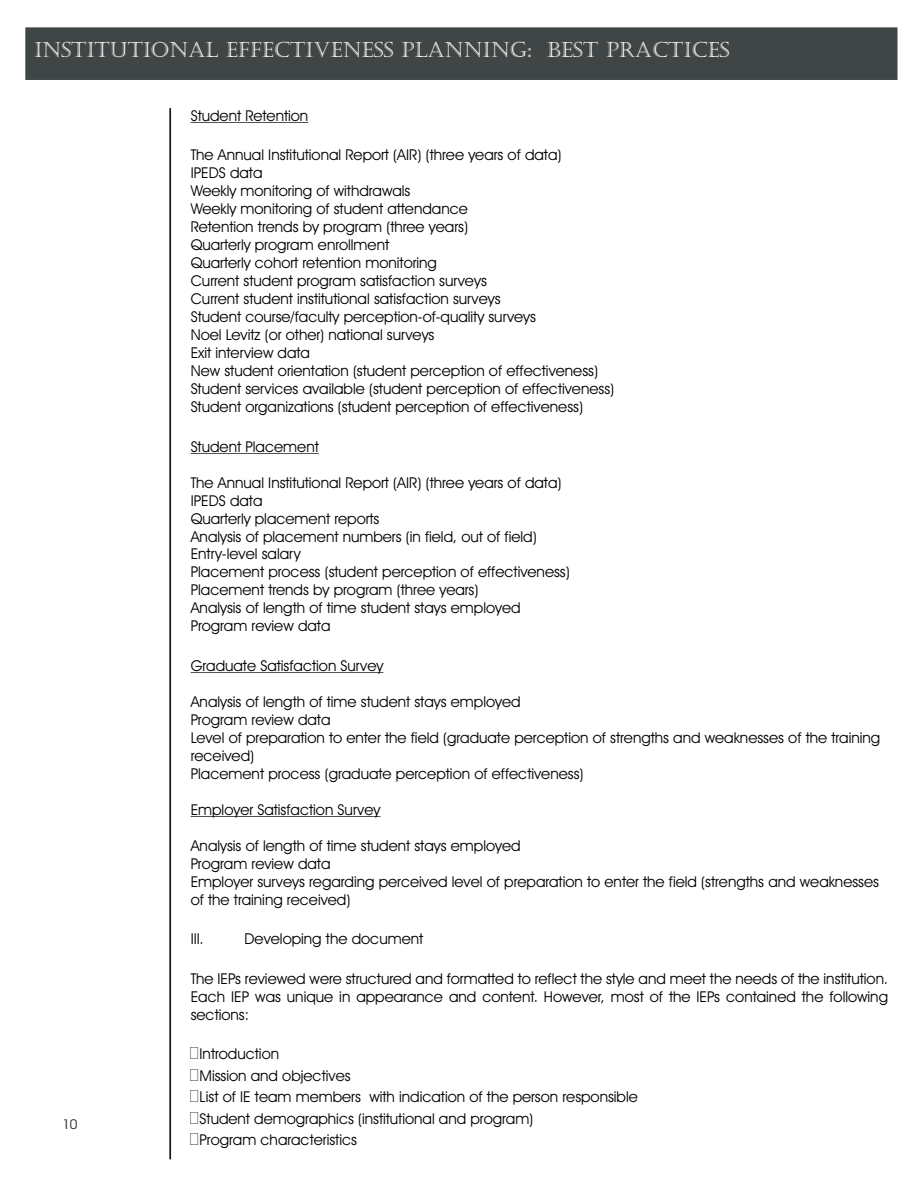
<style>
.page{position:relative;width:918px;height:1188px;background:#fff}
.page>*{position:absolute;margin:0;border:0;box-sizing:border-box;transform-origin:0 0}
.t1{font:21px "Castellar";color:#fff}
.t2{font:15px/18px "Avant Garde Bk BT";color:#000}
.t3{font:13.5px "Avant Garde Bk BT";color:#1f1a17}
</style>
<div class="page">
<hr style="left:191px;top:122px;width:117px;height:1px;background:#000">
<hr style="left:191px;top:453px;width:128px;height:1px;background:#000">
<hr style="left:191px;top:672px;width:192px;height:1px;background:#000">
<hr style="left:191px;top:816px;width:189px;height:1px;background:#000">
<div style="left:22px;top:24px;width:879px;height:59px;background:#404545;border:3px solid #fff"></div>
<svg style="left:169px;top:108px;width:3px;height:1052px;background:#7b7876"></svg>
<h1 class="t1" style="left:142px;top:27px;width:96px">HEADER</h1>
<h1 class="t1" style="left:34px;top:38px;width:697px">INSTITUTIONAL EFFECTIVENESS PLANNING: BEST PRACTICES</h1>
<p class="t3" style="left:62px;top:1119px;width:17px">10</p>
<p class="t2" style="left:191px;top:108px;width:119px">Student Retention</p>
<p class="t2" style="left:191px;top:147px;width:425px">The Annual Institutional Report (AIR) (three years of data)<br>IPEDS data<br>Weekly monitoring of withdrawals<br>Weekly monitoring of student attendance<br>Retention trends by program (three years)<br>Quarterly program enrollment<br>Quarterly cohort retention monitoring<br>Current student program satisfaction surveys<br>Current student institutional satisfaction surveys<br>Student course/faculty perception-of-quality surveys<br>Noel Levitz (or other) national surveys<br>Exit interview data<br>New student orientation (student perception of effectiveness)<br>Student services available (student perception of effectiveness)<br>Student organizations (student perception of effectiveness)</p>
<p class="t2" style="left:191px;top:439px;width:130px">Student Placement</p>
<p class="t2" style="left:191px;top:475px;width:381px">The Annual Institutional Report (AIR) (three years of data)<br>IPEDS data<br>Quarterly placement reports<br>Analysis of placement numbers (in field, out of field)<br>Entry-level salary<br>Placement process (student perception of effectiveness)<br>Placement trends by program (three years)<br>Analysis of length of time student stays employed Program review data</p>
<p class="t2" style="left:191px;top:658px;width:194px">Graduate Satisfaction Survey</p>
<p class="t2" style="left:191px;top:694px;width:691px">Analysis of length of time student stays employed<br>Program review data<br>Level of preparation to enter the field (graduate perception of strengths and weaknesses of the training received)<br>Placement process (graduate perception of effectiveness)</p>
<p class="t2" style="left:191px;top:802px;width:191px">Employer Satisfaction Survey</p>
<p class="t2" style="left:191px;top:838px;width:690px">Analysis of length of time student stays employed<br>Program review data<br>Employer surveys regarding perceived level of preparation to enter the field (strengths and weaknesses of the training received)</p>
<p class="t2" style="left:191px;top:931px;width:15px">III.</p>
<p class="t2" style="left:245px;top:931px;width:180px">Developing the document</p>
<p class="t2" style="left:191px;top:971px;width:699px;text-align:justify">The IEPs reviewed were structured and formatted to reflect the style and meet the needs of the institution.<br>Each IEP was unique in appearance and content. However, most of the IEPs contained the following sections:</p>
<p class="t2" style="left:200px;top:1045px;width:440px;line-height:21.6px">Introduction<br>Mission and objectives<br>List of IE team members with indication of the person responsible Student demographics (institutional and program)<br>Program characteristics</p>
</div>
